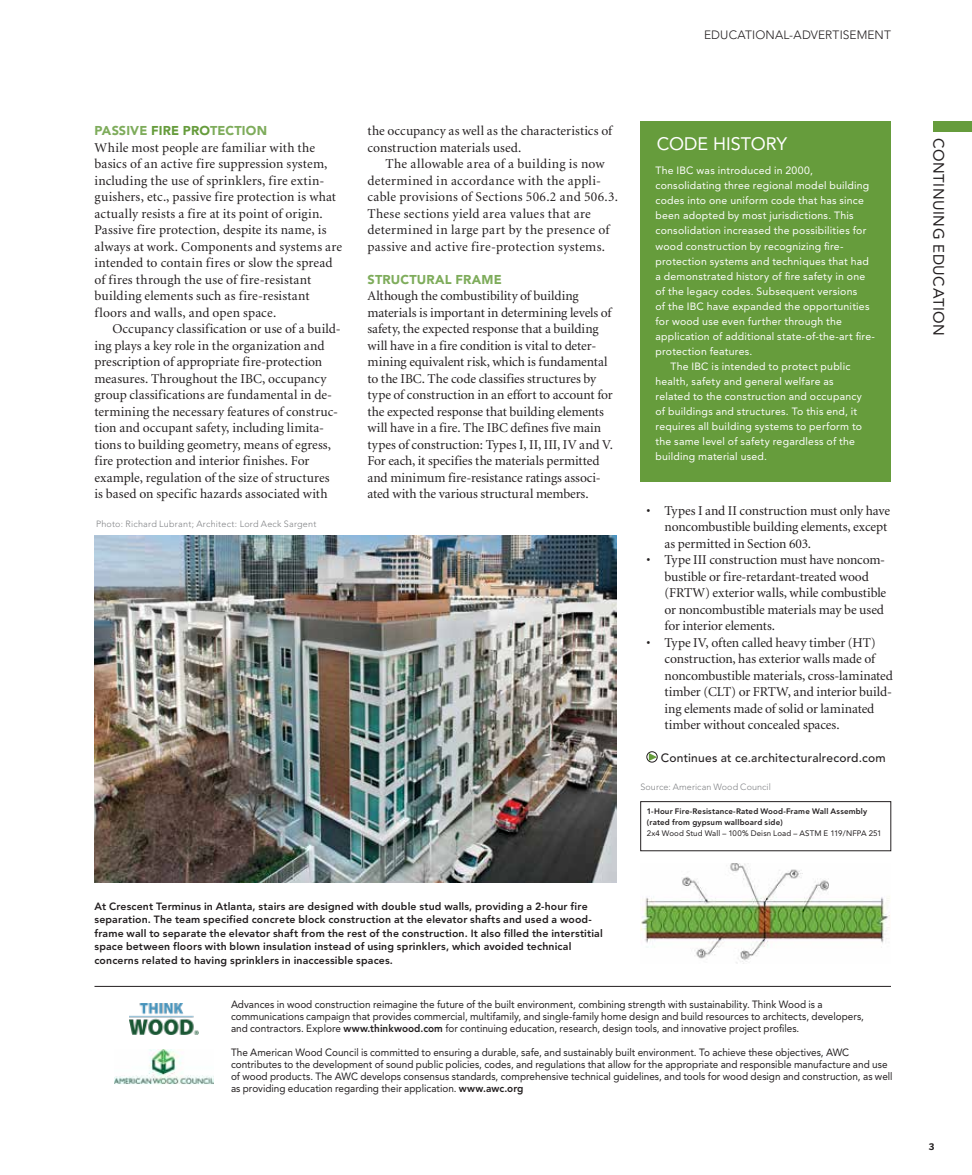
<style>
.page{position:relative;width:972px;height:1175px;background:#fff}
.page>*{position:absolute;margin:0;border:0;box-sizing:border-box;transform-origin:0 0}
.t1{font:18px "Avenir";color:#fff}
.t2{font:15px "Avenir";letter-spacing:.035em;color:#231f20}
.t3{font:13.5px/16.5px "Minion";letter-spacing:.005em;color:#231f20}
.t4{font:900 12.75px "Avenir";letter-spacing:.01em;color:#7eac5b}
.t5{font:500 12px "Avenir";letter-spacing:.02em;color:#231f20}
.t6{font:300 12px "Avenir";letter-spacing:.015em;color:#231f20}
.t7{font:10.5px/12px "Avenir";color:#231f20;scale:.95 1}
.t8{font:10.5px "Avenir";letter-spacing:.02em;color:#fff}
.t9{font:800 10.5px/13.5px "Avenir";letter-spacing:.015em;color:#231f20}
.t10{font:300 9px "Avenir";letter-spacing:.02em;color:#808285}
.t11{font:700 9px "Benton Sans";color:#231f20}
.t12{font:800 7.95px/11.1px "Avenir";letter-spacing:.02em;color:#231f20}
.t13{font:7.95px "Avenir";letter-spacing:.015em;color:#231f20}
.s1{color:#669c3c}
.s2{font-weight:800}
</style>
<div class="page">
<div style="left:933px;top:122px;width:39px;height:10px;background:#669c3c"></div>
<img style="left:94px;top:536px;width:522px;height:346px">
<div style="left:640px;top:122px;width:251px;height:360px;background:#669c3c"></div>
<div style="left:640px;top:801px;width:251px;height:50px;border:1px solid #231f20"></div>
<img style="left:640px;top:863px;width:250px;height:100px">
<hr style="left:94px;top:986px;width:797px;height:1px;background:#231f20">
<div style="left:647px;top:751px;width:10px;height:11px;border:1px solid #231f20;border-radius:50%"></div>
<svg style="left:649px;top:753px;width:8px;height:8px"></svg>
<img style="left:115px;top:1049px;width:99px;height:35px">
<img style="left:129px;top:1003px;width:70px;height:31px">
<p class="t6" style="left:704px;top:28px;width:188px">EDUCATIONAL-ADVERTISEMENT</p>
<p class="t4" style="left:94px;top:123px;width:174px">PASSIVE <span class="s1">FIRE PRO</span>TECTION</p>
<p class="t3" style="left:94px;top:139px;width:249px">While most people are familiar with the basics of an active fire suppression system, including the use of sprinklers, fire extin&shy;guishers, etc., passive fire protection is what actually resists a fire at its point of origin.<br>Passive fire protection, despite its name, is always at work. Components and systems are intended to contain fires or slow the spread of fires through the use of fire-resistant building elements such as fire-resistant floors and walls, and open space.</p>
<p class="t3" style="left:94px;top:321px;width:248px;text-indent:18px">Occupancy classification or use of a build&shy;ing plays a key role in the organization and prescription of appropriate fire-protection measures. Throughout the IBC, occupancy group classifications are fundamental in de&shy;termining the necessary features of construc&shy;tion and occupant safety, including limita&shy;tions to building geometry, means of egress, fire protection and interior finishes. For example, regulation of the size of structures is based on specific hazards associated with</p>
<p class="t10" style="left:96px;top:519px;width:222px">Photo: Richard Lubrant; Architect: Lord Aeck Sargent</p>
<p class="t3" style="left:368px;top:123px;width:246px">the occupancy as well as the characteristics of construction materials used.</p>
<p class="t3" style="left:368px;top:156px;width:252px;text-indent:18px">The allowable area of a building is now determined in accordance with the appli&shy;cable provisions of Sections 506.2 and 506.3.<br>These sections yield area values that are determined in large part by the presence of passive and active fire-protection systems.</p>
<p class="t4" style="left:368px;top:271px;width:136px">STRUCTURAL FRAME</p>
<p class="t3" style="left:368px;top:288px;width:247px">Although the combustibility of building materials is important in determining levels of safety, the expected response that a building will have in a fire condition is vital to deter&shy;mining equivalent risk, which is fundamental to the IBC. The code classifies structures by type of construction in an effort to account for the expected response that building elements will have in a fire. The IBC defines five main types of construction: Types I, II, III, IV and V.<br>For each, it specifies the materials permitted and minimum fire-resistance ratings associ&shy;ated with the various structural members.</p>
<h1 class="t1" style="left:657px;top:133px;width:132px">CODE HISTORY</h1>
<p class="t8" style="left:656px;top:165px;width:159px">The IBC was introduced in 2000,</p>
<p class="t8" style="left:656px;top:180px;width:215px">consolidating three regional model building</p>
<p class="t8" style="left:656px;top:195px;width:210px">codes into one uniform code that has since</p>
<p class="t8" style="left:656px;top:210px;width:200px">been adopted by most jurisdictions. This</p>
<p class="t8" style="left:656px;top:225px;width:212px">consolidation increased the possibilities for</p>
<p class="t8" style="left:656px;top:240px;width:190px">wood construction by recognizing fire-</p>
<p class="t8" style="left:656px;top:255px;width:215px">protection systems and techniques that had</p>
<p class="t8" style="left:656px;top:270px;width:211px">a demonstrated history of fire safety in one</p>
<p class="t8" style="left:656px;top:285px;width:203px">of the legacy codes. Subsequent versions</p>
<p class="t8" style="left:656px;top:300px;width:216px">of the IBC have expanded the opportunities</p>
<p class="t8" style="left:656px;top:315px;width:188px">for wood use even further through the</p>
<p class="t8" style="left:656px;top:330px;width:221px">application of additional state-of-the-art fire-</p>
<p class="t8" style="left:656px;top:345px;width:98px">protection features.</p>
<p class="t8" style="left:671px;top:360px;width:181px">The IBC is intended to protect public</p>
<p class="t8" style="left:656px;top:375px;width:180px">health, safety and general welfare as</p>
<p class="t8" style="left:656px;top:390px;width:208px">related to the construction and occupancy</p>
<p class="t8" style="left:656px;top:405px;width:203px">of buildings and structures. To this end, it</p>
<p class="t8" style="left:656px;top:420px;width:208px">requires all building systems to perform to</p>
<p class="t8" style="left:656px;top:435px;width:201px">the same level of safety regardless of the</p>
<p class="t8" style="left:656px;top:450px;width:113px">building material used.</p>
<p class="t3" style="left:665px;top:502px;width:227px;text-indent:-18px">• Types I and II construction must only have noncombustible building elements, except as permitted in Section 603.</p>
<p class="t3" style="left:665px;top:552px;width:223px;text-indent:-18px">• Type III construction must have noncom&shy;bustible or fire-retardant-treated wood (FRTW) exterior walls, while combustible or noncombustible materials may be used for interior elements.</p>
<p class="t3" style="left:665px;top:634px;width:230px;text-indent:-18px">• Type IV, often called heavy timber (HT) construction, has exterior walls made of noncombustible materials, cross-laminated timber (CLT) or FRTW, and interior build&shy;ing elements made of solid or laminated timber without concealed spaces.</p>
<p class="t5" style="left:661px;top:751px;width:227px">Continues at ce.architecturalrecord.com</p>
<p class="t10" style="left:640px;top:781px;width:132px">Source: American Wood Council</p>
<p class="t12" style="left:647px;top:806px;width:222px">1-Hour Fire-Resistance-Rated Wood-Frame Wall Assembly (rated from gypsum wallboard side)</p>
<p class="t13" style="left:647px;top:829px;width:236px">2x4 Wood Stud Wall – 100% Deisn Load – ASTM E 119/NFPA 251</p>
<p class="t9" style="left:94px;top:899px;width:510px">At Crescent Terminus in Atlanta, stairs are designed with double stud walls, providing a 2-hour fire separation. The team specified concrete block construction at the elevator shafts and used a wood&shy;frame wall to separate the elevator shaft from the rest of the construction. It also filled the interstitial space between floors with blown insulation instead of using sprinklers, which avoided technical concerns related to having sprinklers in inaccessible spaces.</p>
<p class="t7" style="left:231px;top:998px;width:668px">Advances in wood construction reimagine the future of the built environment, combining strength with sustainability. Think Wood is a communications campaign that provides commercial, multifamily, and single-family home design and build resources to architects, developers, and contractors. Explore <span class="s2">www.thinkwood.com</span> for continuing education, research, design tools, and innovative project profiles.</p>
<p class="t7" style="left:231px;top:1046px;width:698px">The American Wood Council is committed to ensuring a durable, safe, and sustainably built environment. To achieve these objectives, AWC contributes to the development of sound public policies, codes, and regulations that allow for the appropriate and responsible manufacture and use of wood products. The AWC develops consensus standards, comprehensive technical guidelines, and tools for wood design and construction, as well as providing education regarding their application. <span class="s2">www.awc.org</span></p>
<p class="t2" style="left:947px;top:138px;width:199px;rotate:90deg">CONTINUING EDUCATION</p>
<p class="t11" style="left:929px;top:1141px;width:7px">3</p>
</div>
